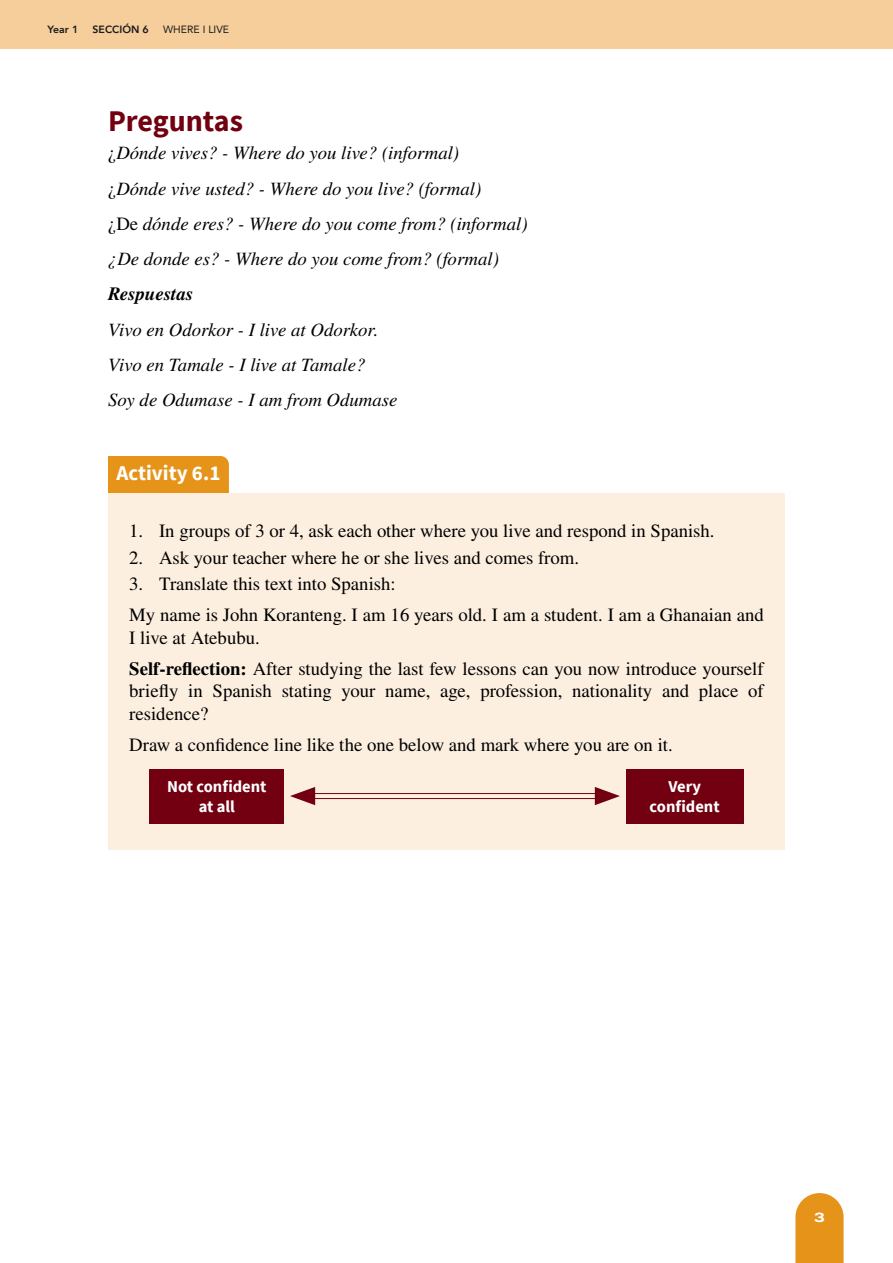
<style>
.page{position:relative;width:893px;height:1263px;background:#fff}
.page>*{position:absolute;margin:0;border:0;box-sizing:border-box;transform-origin:0 0}
.t1{font:700 30px "Source Sans Pro";color:#720011}
.t2{font:700 21px "Source Sans Pro";color:#fff}
.t3{font:18.75px/31px "STIX General";color:#000}
.t4{font:italic 18.75px/35.2px "STIX General";color:#000}
.t5{font:italic 700 18.75px "STIX General";color:#000}
.t6{font:700 16.5px/19.5px "Source Sans Pro";color:#fff;text-align:center}
.t7{font:800 13.5px "Archivo Expanded";color:#fff}
.t8{font:800 10.5px "Avenir";color:#1a1a1a}
.t9{font:10.5px "Avenir";color:#1a1a1a}
.s1{font-style:normal}
.s2{font-weight:700}
</style>
<div class="page">
<div style="left:0;top:0;width:893px;height:49px;background:#f5ce9b"></div>
<svg style="left:795px;top:1193px;width:49px;height:70px;background:#e89d2e"></svg>
<div style="left:108px;top:456px;width:121px;height:37px;background:#e69419"></div>
<div style="left:108px;top:493px;width:677px;height:70px;background:#fcefe0"></div>
<div style="left:108px;top:546px;width:677px;height:70px;background:#fcefe0"></div>
<div style="left:108px;top:577px;width:677px;height:93px;background:#fcefe0"></div>
<div style="left:108px;top:631px;width:677px;height:115px;background:#fcefe0"></div>
<div style="left:108px;top:738px;width:677px;height:111px;background:#fcefe0"></div>
<div style="left:626px;top:769px;width:117px;height:54px;background:#720011"></div>
<div style="left:150px;top:769px;width:134px;height:54px;background:#720011"></div>
<hr style="left:305px;top:793px;width:300px;height:1px;background:#720011">
<hr style="left:305px;top:798px;width:300px;height:1px;background:#720011">
<svg style="left:290px;top:787px;width:25px;height:18px"></svg>
<svg style="left:595px;top:787px;width:25px;height:18px"></svg>
<p class="t8" style="left:48px;top:21px;width:32px">Year 1</p>
<p class="t8" style="left:93px;top:21px;width:58px">SECCIÓN 6</p>
<p class="t9" style="left:163px;top:21px;width:67px">WHERE I LIVE</p>
<h1 class="t1" style="left:108px;top:100px;width:136px">Preguntas</h1>
<p class="t4" style="left:108px;top:135px;width:421px"><span class="s1">¿</span>Dónde vives? - Where do you live? (informal)<br><span class="s1">¿</span>Dónde vive usted? - Where do you live? (formal)<br><span class="s1">¿De</span> dónde eres? - Where do you come from? (informal) ¿De donde es? - Where do you come from? (formal)</p>
<p class="t5" style="left:108px;top:282px;width:87px">Respuestas</p>
<p class="t4" style="left:108px;top:311px;width:291px">Vivo en Odorkor - I live at Odorkor.<br>Vivo en Tamale - I live at Tamale?<br>Soy de Odumase - I am from Odumase</p>
<p class="t2" style="left:117px;top:459px;width:105px">Activity 6.1</p>
<p class="t3" style="left:129px;top:516px;width:587px">1. In groups of 3 or 4, ask each other where you live and respond in Spanish.</p>
<p class="t3" style="left:129px;top:542px;width:451px">2. Ask your teacher where he or she lives and comes from.</p>
<p class="t3" style="left:129px;top:569px;width:636px">3. Translate this text into Spanish:<br>My name is John Koranteng. I am 16 years old. I am a student. I am a Ghanaian and</p>
<p class="t3" style="left:129px;top:623px;width:636px">I live at Atebubu.<br><span class="s2">Self-reflection:</span> After studying the last few lessons can you now introduce yourself</p>
<p class="t3" style="left:129px;top:681px;width:636px;line-height:22.5px">briefly in Spanish stating your name, age, profession, nationality and place of residence?</p>
<p class="t3" style="left:129px;top:730px;width:545px">Draw a confidence line like the one below and mark where you are on it.</p>
<p class="t6" style="left:650px;top:777px;width:72px">Very confident</p>
<p class="t6" style="left:167px;top:777px;width:101px">Not confident at all</p>
<p class="t7" style="left:814px;top:1207px;width:12px">3</p>
</div>
